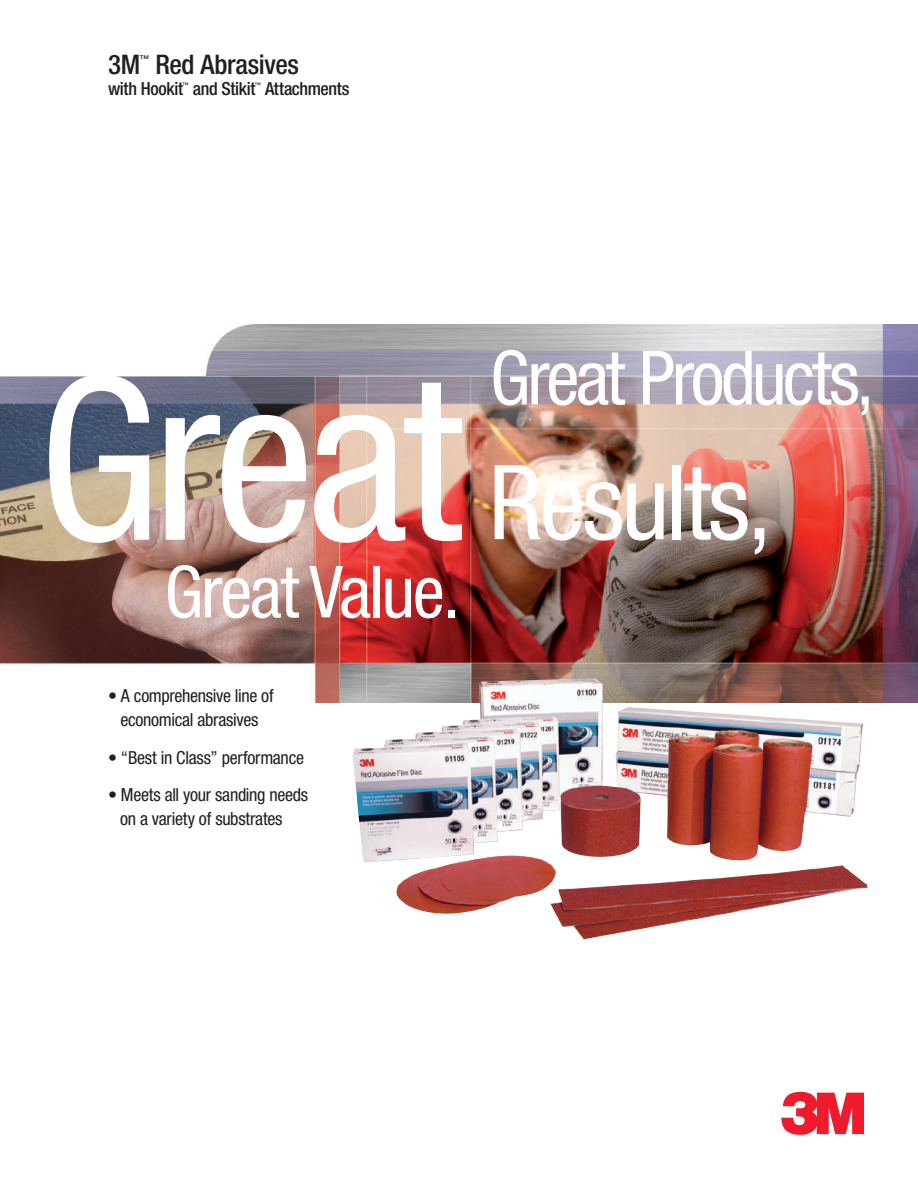
<style>
.page{position:relative;width:918px;height:1188px;background:#fff}
.page>*{position:absolute;margin:0;border:0;box-sizing:border-box;transform-origin:0 0}
.t1{font:condensed 226.8px "Helvetica Neue";letter-spacing:-.03em;color:#fff}
.t2{font:condensed 103.65px "Helvetica Neue";letter-spacing:-.03em;color:#fff}
.t3{font:condensed 75px "Helvetica Neue";letter-spacing:-.045em;color:#fff}
.t4{font:condensed 72px "Helvetica Neue";letter-spacing:-.03em;color:#fff}
.t5{font:500 condensed 27px "Helvetica Neue";letter-spacing:-.015em;color:#231f20}
.t6{font:condensed 18px/24px "Helvetica Neue";letter-spacing:-.015em;color:#231f20;text-align:center}
.t7{font:500 condensed 18px "Helvetica Neue";letter-spacing:-.02em;color:#231f20}
.t8{font:500 condensed 9.45px "Helvetica Neue";color:#231f20}
.t9{font:500 condensed 6.3px "Helvetica Neue";color:#231f20}
</style>
<div class="page">
<svg style="left:781px;top:1092px;width:83px;height:43px"></svg>
<img style="left:0;top:325px;width:918px;height:378px">
<img style="left:353px;top:678px;width:515px;height:261px">
<h3 class="t5" style="left:108px;top:48px;width:34px">3M</h3>
<p class="t8" style="left:140px;top:53px;width:11px">™</p>
<h3 class="t5" style="left:155px;top:48px;width:145px">Red Abrasives</h3>
<p class="t7" style="left:108px;top:78px;width:77px">with Hookit</p>
<p class="t9" style="left:182px;top:81px;width:8px">™</p>
<p class="t7" style="left:193px;top:78px;width:64px">and Stikit</p>
<p class="t9" style="left:255px;top:81px;width:8px">™</p>
<p class="t7" style="left:265px;top:78px;width:86px">Attachments</p>
<h1 class="t1" style="left:38px;top:328px;width:426px">Great</h1>
<h3 class="t4" style="left:165px;top:550px;width:297px">Great Value.</h3>
<p class="t6" style="left:108px;top:684px;width:167px">• A comprehensive line of economical abrasives</p>
<p class="t6" style="left:108px;top:745px;width:198px">• “Best in Class” performance</p>
<p class="t6" style="left:120px;top:783px;width:190px;text-align:left;text-indent:-12px">• Meets all your sanding needs on a variety of substrates</p>
<h3 class="t3" style="left:490px;top:335px;width:386px">Great Products,</h3>
<h2 class="t2" style="left:489px;top:443px;width:285px">Results,</h2>
</div>
